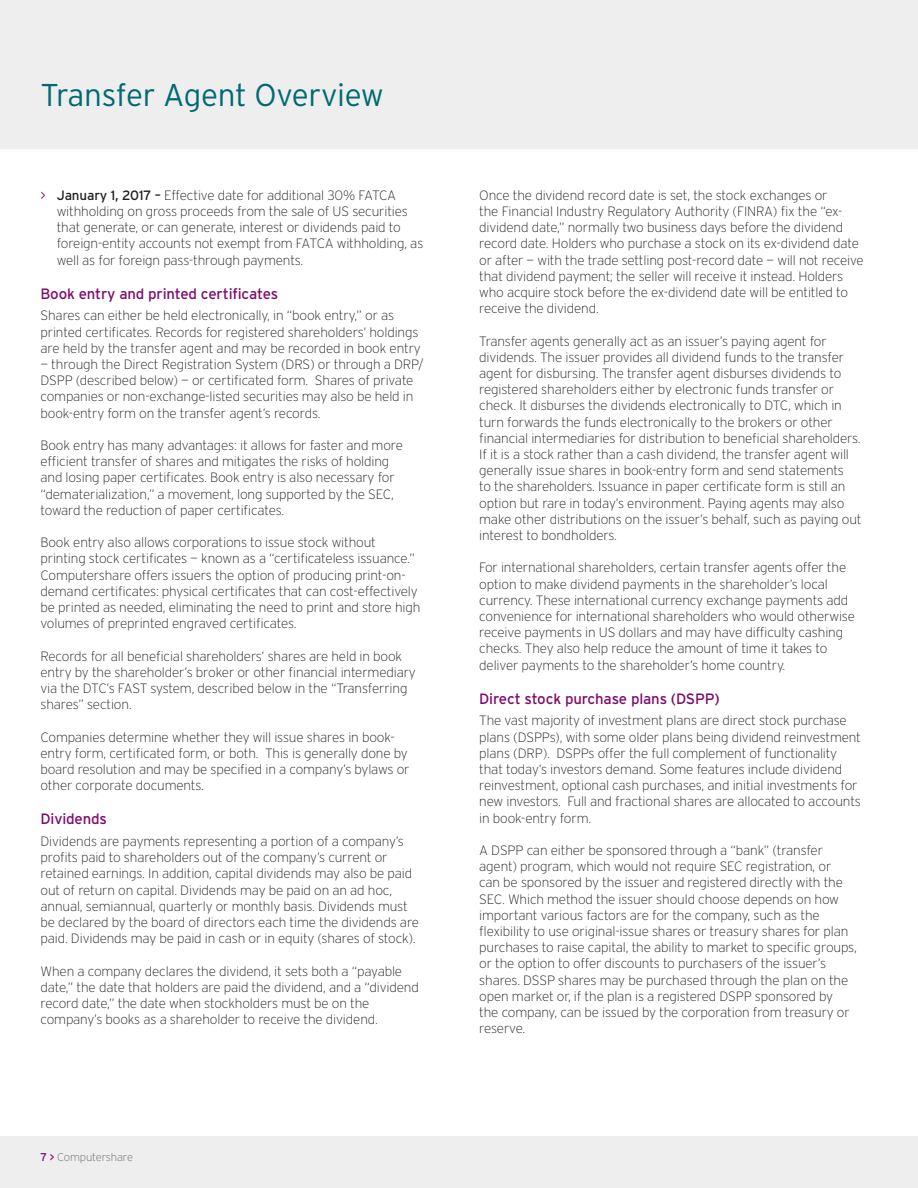
<style>
.page{position:relative;width:918px;height:1188px;background:#fff}
.page>*{position:absolute;margin:0;border:0;box-sizing:border-box;transform-origin:0 0}
.t1{font:300 31.5px "Interstate";letter-spacing:-.01em;color:#006a71}
.t2{font:15px "Interstate";letter-spacing:-.01em;color:#7e0a6d}
.t3{font:200 13.5px/16.2px "Interstate";letter-spacing:-.01em;color:#231f20}
.t4{font:200 11.25px "Interstate";letter-spacing:-.01em;color:#67676a}
.s1{font-weight:300;color:#7e0a6d}
.s2{font-weight:400}
.s3{font-weight:400;color:#7e0a6d}
</style>
<div class="page">
<div style="left:0;top:1136px;width:918px;height:52px;background:#eeeeef"></div>
<div style="left:0;top:0;width:918px;height:149px;background:#eeeeef"></div>
<h1 class="t1" style="left:41px;top:78px;width:345px">Transfer Agent Overview</h1>
<p class="t3" style="left:57px;top:187px;width:368px;text-indent:-16px"><span class="s1">&gt;</span> <span class="s2">January 1, 2017 –</span> Effective date for additional 30% FATCA withholding on gross proceeds from the sale of US securities that generate, or can generate, interest or dividends paid to foreign-entity accounts not exempt from FATCA withholding, as well as for foreign pass-through payments.</p>
<p class="t2" style="left:40px;top:285px;width:239px">Book entry and printed certificates</p>
<p class="t3" style="left:40px;top:308px;width:382px">Shares can either be held electronically, in “book entry,” or as printed certificates. Records for registered shareholders’ holdings are held by the transfer agent and may be recorded in book entry</p>
<p class="t3" style="left:40px;top:356px;width:385px">— through the Direct Registration System (DRS) or through a DRP/ DSPP (described below) — or certificated form. Shares of private companies or non-exchange-listed securities may also be held in book-entry form on the transfer agent’s records.</p>
<p class="t3" style="left:40px;top:437px;width:364px">Book entry has many advantages: it allows for faster and more efficient transfer of shares and mitigates the risks of holding and losing paper certificates. Book entry is also necessary for “dematerialization,” a movement, long supported by the SEC, toward the reduction of paper certificates.</p>
<p class="t3" style="left:40px;top:534px;width:381px">Book entry also allows corporations to issue stock without printing stock certificates — known as a “certificateless issuance.” Computershare offers issuers the option of producing print-on&shy;demand certificates: physical certificates that can cost-effectively be printed as needed, eliminating the need to print and store high volumes of preprinted engraved certificates.</p>
<p class="t3" style="left:40px;top:648px;width:377px">Records for all beneficial shareholders’ shares are held in book entry by the shareholder’s broker or other financial intermediary via the DTC’s FAST system, described below in the “Transferring shares” section.</p>
<p class="t3" style="left:40px;top:729px;width:371px">Companies determine whether they will issue shares in book&shy;entry form, certificated form, or both. This is generally done by board resolution and may be specified in a company’s bylaws or other corporate documents.</p>
<p class="t2" style="left:40px;top:811px;width:68px">Dividends</p>
<p class="t3" style="left:40px;top:833px;width:380px">Dividends are payments representing a portion of a company’s profits paid to shareholders out of the company’s current or retained earnings. In addition, capital dividends may also be paid out of return on capital. Dividends may be paid on an ad hoc, annual, semiannual, quarterly or monthly basis. Dividends must be declared by the board of directors each time the dividends are paid. Dividends may be paid in cash or in equity (shares of stock).</p>
<p class="t3" style="left:40px;top:963px;width:380px">When a company declares the dividend, it sets both a “payable date,” the date that holders are paid the dividend, and a “dividend record date,” the date when stockholders must be on the company’s books as a shareholder to receive the dividend.</p>
<p class="t4" style="left:40px;top:1150px;width:94px"><span class="s3">7 &gt;</span> Computershare</p>
<p class="t3" style="left:479px;top:187px;width:386px">Once the dividend record date is set, the stock exchanges or<br>the Financial Industry Regulatory Authority (FINRA) fix the “ex&shy;dividend date,” normally two business days before the dividend record date. Holders who purchase a stock on its ex-dividend date or after — with the trade settling post-record date — will not receive that dividend payment; the seller will receive it instead. Holders who acquire stock before the ex-dividend date will be entitled to receive the dividend.</p>
<p class="t3" style="left:479px;top:333px;width:384px">Transfer agents generally act as an issuer’s paying agent for dividends. The issuer provides all dividend funds to the transfer agent for disbursing. The transfer agent disburses dividends to registered shareholders either by electronic funds transfer or check. It disburses the dividends electronically to DTC, which in turn forwards the funds electronically to the brokers or other financial intermediaries for distribution to beneficial shareholders.<br>If it is a stock rather than a cash dividend, the transfer agent will generally issue shares in book-entry form and send statements<br>to the shareholders. Issuance in paper certificate form is still an option but rare in today’s environment. Paying agents may also make other distributions on the issuer’s behalf, such as paying out interest to bondholders.</p>
<p class="t3" style="left:479px;top:560px;width:377px">For international shareholders, certain transfer agents offer the option to make dividend payments in the shareholder’s local currency. These international currency exchange payments add convenience for international shareholders who would otherwise receive payments in US dollars and may have difficulty cashing checks. They also help reduce the amount of time it takes to deliver payments to the shareholder’s home country.</p>
<p class="t2" style="left:479px;top:690px;width:242px">Direct stock purchase plans (DSPP)</p>
<p class="t3" style="left:479px;top:713px;width:383px">The vast majority of investment plans are direct stock purchase plans (DSPPs), with some older plans being dividend reinvestment plans (DRP). DSPPs offer the full complement of functionality that today’s investors demand. Some features include dividend reinvestment, optional cash purchases, and initial investments for new investors. Full and fractional shares are allocated to accounts in book-entry form.</p>
<p class="t3" style="left:479px;top:842px;width:379px">A DSPP can either be sponsored through a “bank” (transfer agent) program, which would not require SEC registration, or<br>can be sponsored by the issuer and registered directly with the SEC. Which method the issuer should choose depends on how important various factors are for the company, such as the flexibility to use original-issue shares or treasury shares for plan purchases to raise capital, the ability to market to specific groups, or the option to offer discounts to purchasers of the issuer’s shares. DSSP shares may be purchased through the plan on the open market or, if the plan is a registered DSPP sponsored by<br>the company, can be issued by the corporation from treasury or reserve.</p>
</div>
